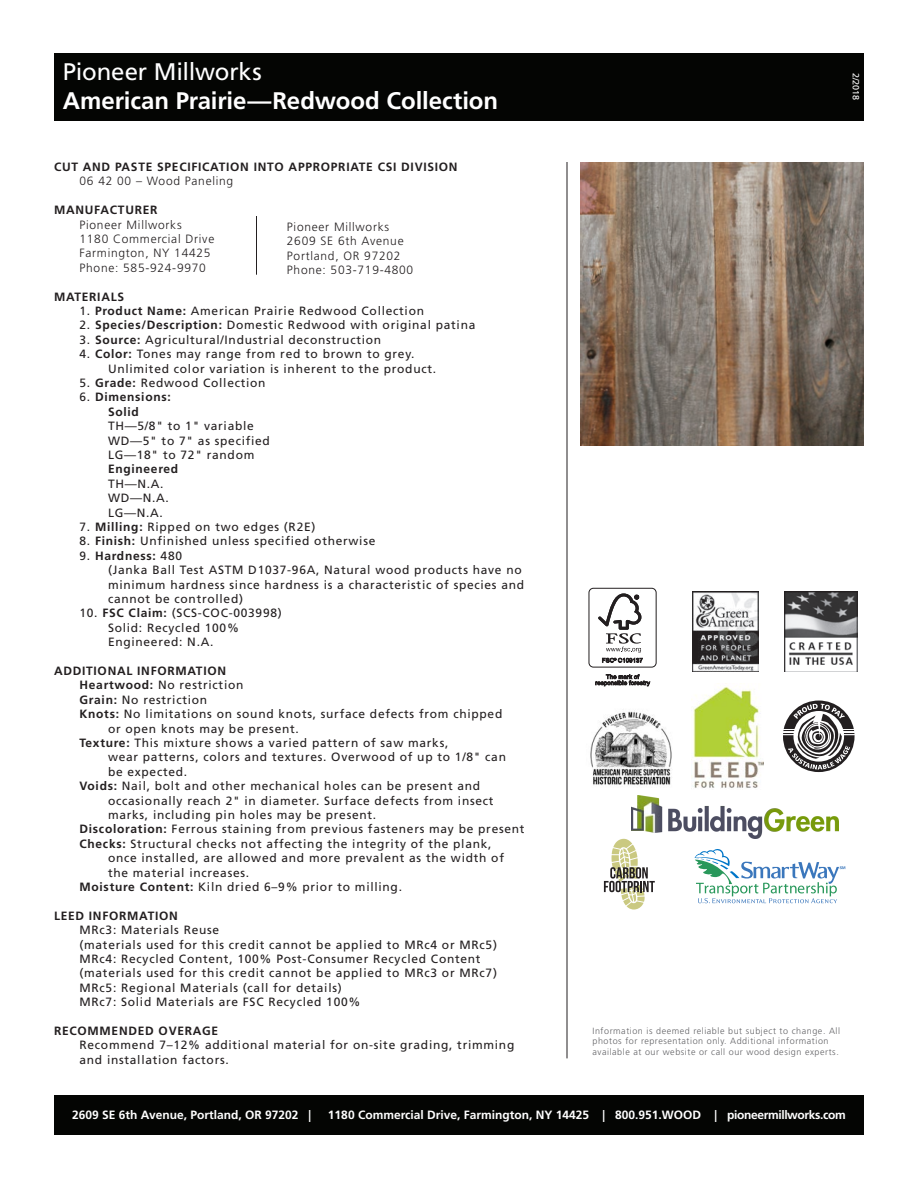
<style>
.page{position:relative;width:918px;height:1188px;background:#fff}
.page>*{position:absolute;margin:0;border:0;box-sizing:border-box;transform-origin:0 0}
.Heading_style{font:700 24px "Frutiger LT Std";letter-spacing:-.005em;color:#fff}
.Heading_style-2{font:24px "Frutiger LT Std";letter-spacing:-.01em;color:#fff}
.Description{font:12px/14.4px "Frutiger LT Std";letter-spacing:.06em;color:#231f20}
.Description-2{font:700 12px "Frutiger LT Std";letter-spacing:.06em;color:#231f20}
.Description-3{font:300 12px "Frutiger LT Std";letter-spacing:.06em;color:#231f20}
.Heading_style-3{font:700 12px "Frutiger LT Std";color:#fff}
.Description-4{font:300 9px/10.8px "Frutiger LT Std";letter-spacing:.06em;color:#636366}
.t1{font:9px "Frutiger LT Std";color:#fff}
.s1{font-weight:700}
.s2{font-weight:400}
</style>
<div class="page">
<div style="left:54px;top:1095px;width:810px;height:40px;background:#040503"></div>
<div style="left:54px;top:53px;width:810px;height:68px;background:#040503"></div>
<img style="left:580px;top:162px;width:284px;height:284px">
<hr style="left:567px;top:162px;width:1px;height:896px;background:#231f20">
<hr style="left:256px;top:216px;width:1px;height:59px;background:#231f20">
<div style="left:589px;top:588px;width:67px;height:79px;border:1px solid #231f20;border-radius:4px"></div>
<svg style="left:598px;top:593px;width:45px;height:70px"></svg>
<svg style="left:595px;top:674px;width:55px;height:12px"></svg>
<img style="left:692px;top:591px;width:66px;height:81px">
<img style="left:785px;top:591px;width:72px;height:81px">
<svg style="left:604px;top:839px;width:51px;height:71px"></svg>
<img style="left:631px;top:796px;width:207px;height:42px">
<img style="left:693px;top:683px;width:71px;height:105px">
<svg style="left:695px;top:849px;width:150px;height:54px"></svg>
<svg style="left:783px;top:701px;width:72px;height:71px"></svg>
<img style="left:590px;top:710px;width:82px;height:75px">
<p class="Heading_style-2" style="left:63px;top:58px;width:200px">Pioneer Millworks</p>
<p class="Heading_style" style="left:63px;top:87px;width:437px">American Prairie—Redwood Collection</p>
<p class="Description-2" style="left:54px;top:160px;width:405px">CUT AND PASTE SPECIFICATION INTO APPROPRIATE CSI DIVISION</p>
<p class="Description-3" style="left:80px;top:174px;width:155px">06 42 00 – Wood Paneling</p>
<p class="Description-2" style="left:54px;top:203px;width:105px">MANUFACTURER</p>
<p class="Description-3" style="left:80px;top:218px;width:104px">Pioneer Millworks</p>
<p class="Description-3" style="left:80px;top:232px;width:136px">1180 Commercial Drive</p>
<p class="Description-3" style="left:80px;top:246px;width:133px">Farmington, NY 14425</p>
<p class="Description-3" style="left:80px;top:261px;width:128px">Phone: 585-924-9970</p>
<p class="Description-2" style="left:54px;top:289px;width:72px">MATERIALS</p>
<p class="Description" style="left:80px;top:304px;width:346px">1. <span class="s1">Product Name:</span> American Prairie Redwood Collection</p>
<p class="Description" style="left:80px;top:318px;width:397px">2. <span class="s1">Species/Description:</span> Domestic Redwood with original patina</p>
<p class="Description" style="left:80px;top:332px;width:303px">3. <span class="s1">Source:</span> Agricultural/Industrial deconstruction</p>
<p class="Description" style="left:108px;top:347px;width:330px;text-indent:-28px">4. <span class="s1">Color:</span> Tones may range from red to brown to grey.<br>Unlimited color variation is inherent to the product.</p>
<p class="Description" style="left:80px;top:376px;width:188px">5. <span class="s1">Grade:</span> Redwood Collection</p>
<p class="Description-2" style="left:80px;top:390px;width:93px"><span class="s2">6.</span> Dimensions:</p>
<p class="Description-2" style="left:108px;top:405px;width:32px">Solid</p>
<p class="Description" style="left:108px;top:419px;width:147px">TH—5/8" to 1" variable</p>
<p class="Description" style="left:108px;top:433px;width:163px">WD—5" to 7" as specified</p>
<p class="Description" style="left:108px;top:448px;width:148px">LG—18" to 72" random</p>
<p class="Description-2" style="left:108px;top:462px;width:72px">Engineered</p>
<p class="Description" style="left:108px;top:476px;width:57px">TH—N.A.</p>
<p class="Description" style="left:108px;top:491px;width:62px">WD—N.A.</p>
<p class="Description" style="left:108px;top:505px;width:56px">LG—N.A.</p>
<p class="Description" style="left:80px;top:520px;width:237px">7. <span class="s1">Milling:</span> Ripped on two edges (R2E)</p>
<p class="Description" style="left:80px;top:534px;width:297px">8. <span class="s1">Finish:</span> Unfinished unless specified otherwise</p>
<p class="Description-2" style="left:80px;top:549px;width:104px"><span class="s2">9.</span> Hardness: <span class="s2">480</span></p>
<p class="Description" style="left:108px;top:563px;width:418px">(Janka Ball Test ASTM D1037-96A, Natural wood products have no minimum hardness since hardness is a characteristic of species and cannot be controlled)</p>
<p class="Description" style="left:80px;top:606px;width:204px">10. <span class="s1">FSC Claim:</span> (SCS-COC-003998)</p>
<p class="Description" style="left:108px;top:620px;width:133px">Solid: Recycled 100%</p>
<p class="Description" style="left:108px;top:635px;width:107px">Engineered: N.A.</p>
<p class="Description-2" style="left:54px;top:664px;width:174px">ADDITIONAL INFORMATION</p>
<p class="Description" style="left:80px;top:678px;width:165px"><span class="s1">Heartwood:</span> No restriction</p>
<p class="Description" style="left:80px;top:692px;width:129px"><span class="s1">Grain:</span> No restriction</p>
<p class="Description" style="left:108px;top:707px;width:396px;text-indent:-28px"><span class="s1">Knots:</span> No limitations on sound knots, surface defects from chipped or open knots may be present.</p>
<p class="Description" style="left:108px;top:736px;width:400px;text-indent:-28px"><span class="s1">Texture:</span> This mixture shows a varied pattern of saw marks,<br>wear patterns, colors and textures. Overwood of up to 1/8" can be expected.</p>
<p class="Description" style="left:108px;top:779px;width:387px;text-indent:-28px"><span class="s1">Voids:</span> Nail, bolt and other mechanical holes can be present and occasionally reach 2" in diameter. Surface defects from insect marks, including pin holes may be present.</p>
<p class="Description" style="left:80px;top:822px;width:447px"><span class="s1">Discoloration:</span> Ferrous staining from previous fasteners may be present</p>
<p class="Description" style="left:108px;top:836px;width:398px;text-indent:-28px"><span class="s1">Checks:</span> Structural checks not affecting the integrity of the plank, once installed, are allowed and more prevalent as the width of the material increases.</p>
<p class="Description" style="left:80px;top:880px;width:324px"><span class="s1">Moisture Content:</span> Kiln dried 6–9% prior to milling.</p>
<p class="Description-2" style="left:54px;top:909px;width:125px">LEED INFORMATION</p>
<p class="Description" style="left:80px;top:923px;width:419px">MRc3: Materials Reuse<br>(materials used for this credit cannot be applied to MRc4 or MRc5)</p>
<p class="Description" style="left:80px;top:952px;width:419px">MRc4: Recycled Content, 100% Post-Consumer Recycled Content (materials used for this credit cannot be applied to MRc3 or MRc7)</p>
<p class="Description" style="left:80px;top:980px;width:264px">MRc5: Regional Materials (call for details)</p>
<p class="Description" style="left:80px;top:995px;width:282px">MRc7: Solid Materials are FSC Recycled 100%</p>
<p class="Description-2" style="left:54px;top:1024px;width:166px">RECOMMENDED OVERAGE</p>
<p class="Description" style="left:80px;top:1038px;width:436px">Recommend 7–12% additional material for on-site grading, trimming and installation factors.</p>
<p class="Description-3" style="left:287px;top:220px;width:104px">Pioneer Millworks</p>
<p class="Description-3" style="left:287px;top:234px;width:118px">2609 SE 6th Avenue</p>
<p class="Description-3" style="left:287px;top:249px;width:115px">Portland, OR 97202</p>
<p class="Description-3" style="left:287px;top:263px;width:128px">Phone: 503-719-4800</p>
<p class="t1" style="left:861px;top:73px;width:29px;rotate:90deg">2/2018</p>
<p class="Description-4" style="left:593px;top:1025px;width:249px">Information is deemed reliable but subject to change. All photos for representation only. Additional information available at our website or call our wood design experts.</p>
<p class="Heading_style-3" style="left:72px;top:1107px;width:241px">2609 SE 6th Avenue, Portland, OR 97202 |</p>
<p class="Heading_style-3" style="left:328px;top:1107px;width:519px">1180 Commercial Drive, Farmington, NY 14425 | 800.951.WOOD | pioneermillworks.com</p>
</div>
